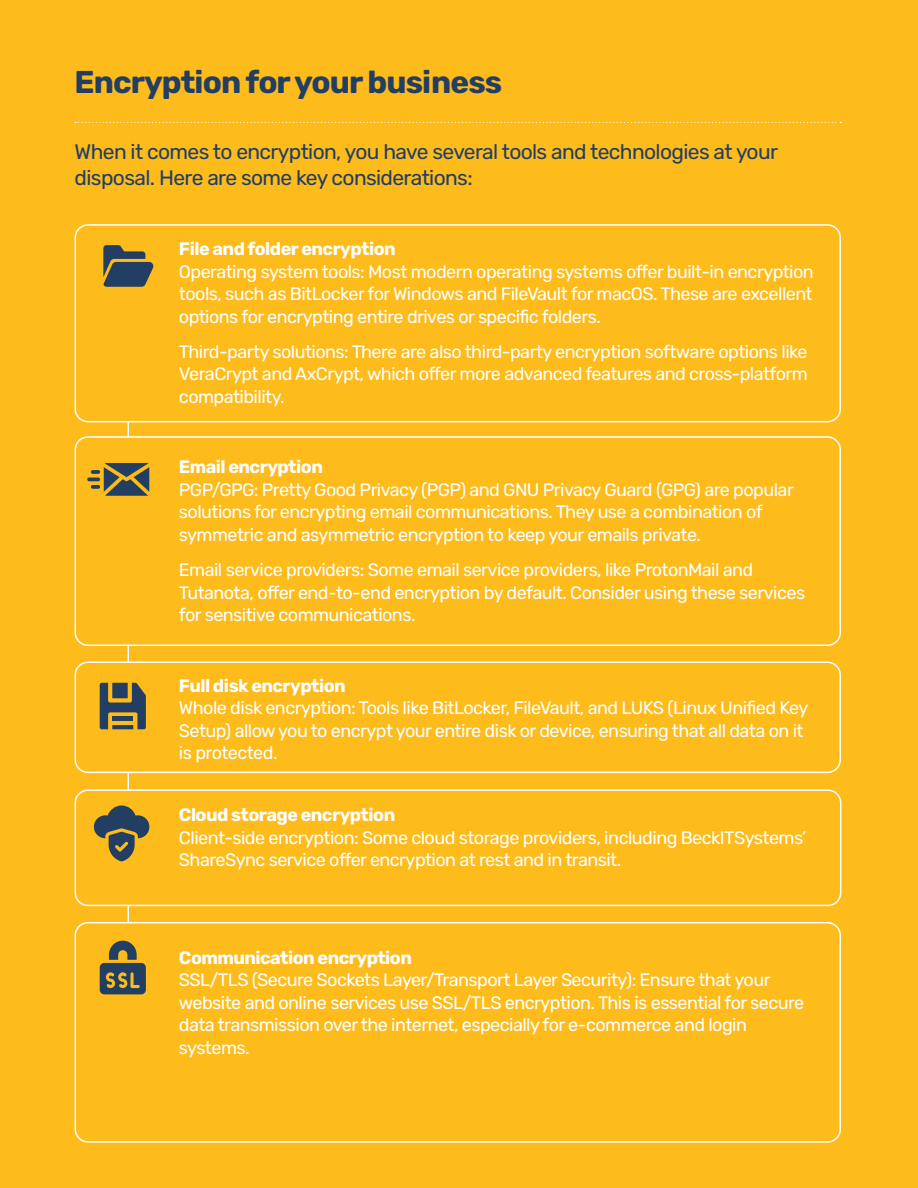
<style>
.page{position:relative;width:918px;height:1188px;background:#fdbb1c}
.page>*{position:absolute;margin:0;border:0;box-sizing:border-box;transform-origin:0 0}
.t1{font:700 31.5px "Rubik";letter-spacing:-.03em;color:#223e63}
.t2{font:21px/25.2px "Rubik";letter-spacing:-.03em;color:#223e63}
.t3{font:18px/22.5px "Rubik";letter-spacing:-.03em;color:#fff}
.s1{font-weight:700}
</style>
<div class="page">
<hr style="left:128px;top:406px;width:1px;height:604px;background:#fff">
<div style="left:75px;top:662px;width:765px;height:110px;background:#fdbb1c;border-radius:13px"></div>
<div style="left:75px;top:661px;width:766px;height:112px;border:2px solid #fff;border-radius:13px"></div>
<div style="left:75px;top:789px;width:766px;height:117px;border:2px solid #fff;border-radius:13px"></div>
<div style="left:75px;top:922px;width:766px;height:221px;border:2px solid #fff;border-radius:13px"></div>
<div style="left:75px;top:436px;width:766px;height:210px;border:2px solid #fff;border-radius:13px"></div>
<div style="left:75px;top:224px;width:766px;height:198px;border:2px solid #fff;border-radius:13px"></div>
<svg style="left:75px;top:122px;width:766px;height:1px"></svg>
<svg style="left:100px;top:941px;width:46px;height:53px"></svg>
<svg style="left:94px;top:806px;width:55px;height:55px"></svg>
<svg style="left:100px;top:683px;width:46px;height:46px"></svg>
<svg style="left:87px;top:463px;width:62px;height:33px"></svg>
<svg style="left:103px;top:245px;width:51px;height:42px"></svg>
<p class="t1" style="left:75px;top:64px;width:429px">Encryption for your business</p>
<p class="t2" style="left:75px;top:140px;width:705px">When it comes to encryption, you have several tools and technologies at your disposal. Here are some key considerations:</p>
<p class="t3" style="left:179px;top:238px;width:636px"><span class="s1">File and folder encryption<br></span>Operating system tools: Most modern operating systems offer built-in encryption tools, such as BitLocker for Windows and FileVault for macOS. These are excellent options for encrypting entire drives or specific folders.</p>
<p class="t3" style="left:179px;top:341px;width:630px;text-align:justify">Third-party solutions: There are also third-party encryption software options like VeraCrypt and AxCrypt, which offer more advanced features and cross-platform compatibility.</p>
<p class="t3" style="left:179px;top:456px;width:616px"><span class="s1">Email encryption<br></span>PGP/GPG: Pretty Good Privacy (PGP) and GNU Privacy Guard (GPG) are popular solutions for encrypting email communications. They use a combination of symmetric and asymmetric encryption to keep your emails private.</p>
<p class="t3" style="left:179px;top:559px;width:628px">Email service providers: Some email service providers, like ProtonMail and<br>Tutanota, offer end-to-end encryption by default. Consider using these services for sensitive communications.</p>
<p class="t3" style="left:179px;top:675px;width:631px"><span class="s1">Full disk encryption<br></span>Whole disk encryption: Tools like BitLocker, FileVault, and LUKS (Linux Unified Key Setup) allow you to encrypt your entire disk or device, ensuring that all data on it is protected.</p>
<p class="t3" style="left:179px;top:804px;width:629px"><span class="s1">Cloud storage encryption<br></span>Client-side encryption: Some cloud storage providers, including BeckITSystems’<br>ShareSync service offer encryption at rest and in transit.</p>
<p class="t3" style="left:179px;top:947px;width:627px"><span class="s1">Communication encryption<br></span>SSL/TLS (Secure Sockets Layer/Transport Layer Security): Ensure that your website and online services use SSL/TLS encryption. This is essential for secure data transmission over the internet, especially for e-commerce and login systems.</p>
</div>
